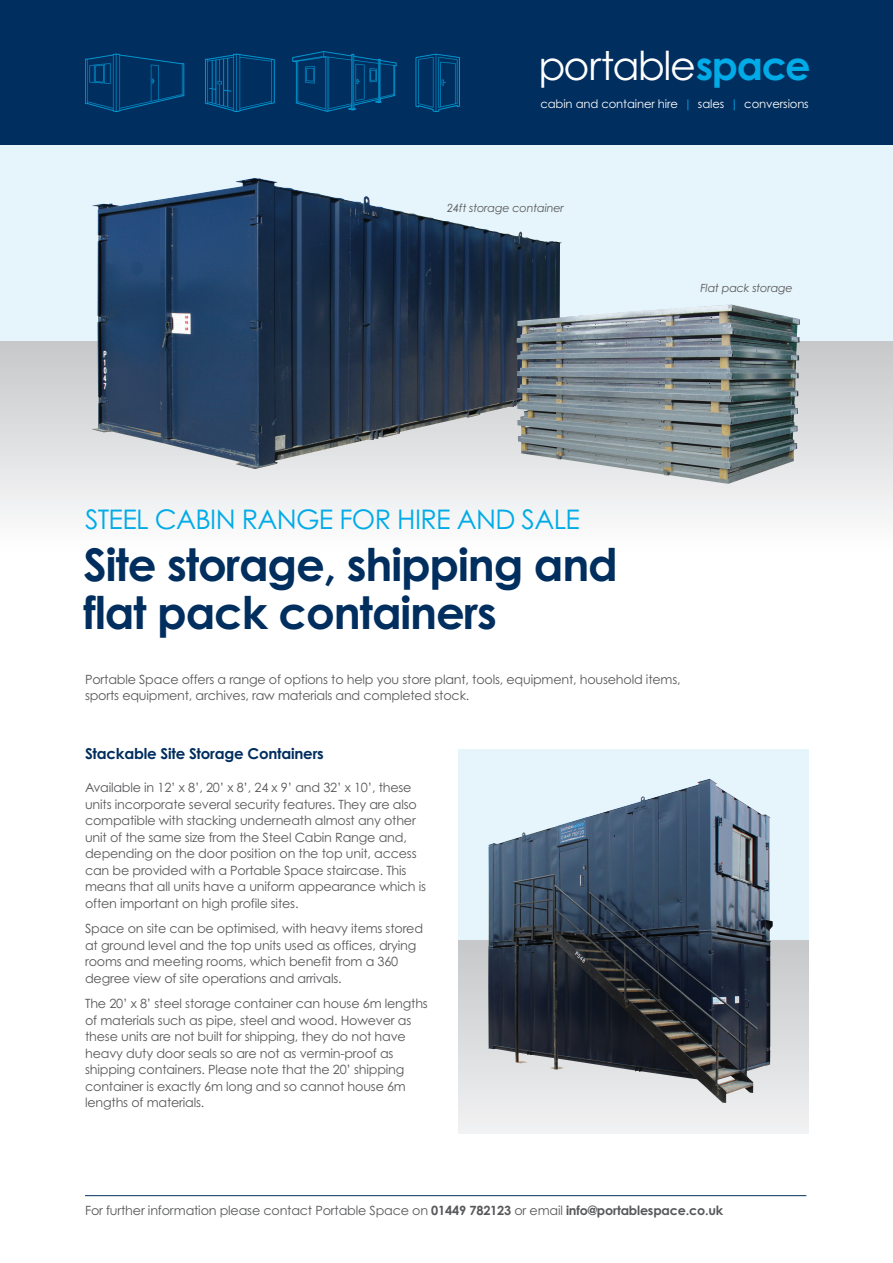
<style>
.page{position:relative;width:893px;height:1263px;background:#fff}
.page>*{position:absolute;margin:0;border:0;box-sizing:border-box;transform-origin:0 0}
.t1{font:700 45px/48px "Century Gothic";letter-spacing:-.025em;color:#002e5e}
.t2{font:39.75px "Century Gothic";letter-spacing:-.035em;color:#fff}
.t3{font:27px "Century Gothic";letter-spacing:-.025em;color:#00abe7}
.t4{font:700 15px "Century Gothic";letter-spacing:-.015em;color:#002e5e}
.t5{font:12.75px/16.5px "Century Gothic";letter-spacing:-.015em;color:#57585a}
.t6{font:11.55px "Century Gothic";letter-spacing:-.01em;color:#fff}
.t7{font:italic 11.25px "Century Gothic";letter-spacing:-.015em;color:#57585a}
.s1{font-weight:700;color:#00abe7}
.s2{color:#00abe7}
.s3{font-weight:700}
</style>
<div class="page">
<div style="left:0;top:124px;width:893px;height:245px;background:#e6f4fb"></div>
<div style="left:0;top:341px;width:893px;height:209px;background:linear-gradient(to bottom,#c5c7c9,#fdfdfe)"></div>
<div style="left:0;top:0;width:893px;height:145px;background:#002e5e"></div>
<img style="left:86px;top:52px;width:374px;height:60px">
<hr style="left:85px;top:1195px;width:721px;height:1px;background:#002e5e">
<img style="left:92px;top:178px;width:470px;height:291px">
<div style="left:459px;top:749px;width:350px;height:385px;background:#e6f4fb"></div>
<div style="left:459px;top:941px;width:350px;height:193px;background:linear-gradient(to bottom,#c6c7ca,#f1f2f3)"></div>
<img style="left:488px;top:779px;width:285px;height:324px">
<img style="left:517px;top:304px;width:283px;height:180px">
<h2 class="t2" style="left:538px;top:43px;width:274px">portable<span class="s1">space</span></h2>
<p class="t6" style="left:540px;top:98px;width:270px">cabin and container hire <span class="s2">|</span> sales <span class="s2">|</span> conversions</p>
<p class="t7" style="left:447px;top:201px;width:118px">24ft storage container</p>
<p class="t7" style="left:700px;top:282px;width:94px">Flat pack storage</p>
<h3 class="t3" style="left:85px;top:504px;width:496px">STEEL CABIN RANGE FOR HIRE AND SALE</h3>
<h1 class="t1" style="left:84px;top:542px;width:536px">Site storage, shipping and flat pack containers</h1>
<p class="t5" style="left:85px;top:671px;width:597px">Portable Space offers a range of options to help you store plant, tools, equipment, household items, sports equipment, archives, raw materials and completed stock.</p>
<p class="t4" style="left:85px;top:745px;width:240px">Stackable Site Storage Containers</p>
<p class="t5" style="left:85px;top:780px;width:342px">Available in 12’ x 8’, 20’ x 8’, 24 x 9’ and 32’ x 10’, these units incorporate several security features. They are also compatible with stacking underneath almost any other unit of the same size from the Steel Cabin Range and, depending on the door position on the top unit, access can be provided with a Portable Space staircase. This means that all units have a uniform appearance which is often important on high profile sites.</p>
<p class="t5" style="left:85px;top:921px;width:340px">Space on site can be optimised, with heavy items stored at ground level and the top units used as offices, drying rooms and meeting rooms, which benefit from a 360 degree view of site operations and arrivals.</p>
<p class="t5" style="left:85px;top:996px;width:344px">The 20’ x 8’ steel storage container can house 6m lengths of materials such as pipe, steel and wood. However as these units are not built for shipping, they do not have heavy duty door seals so are not as vermin-proof as shipping containers. Please note that the 20’ shipping container is exactly 6m long and so cannot house 6m lengths of materials.</p>
<p class="t5" style="left:85px;top:1202px;width:640px">For further information please contact Portable Space on <span class="s3">01449 782123</span> or email <span class="s3">info@portablespace.co.uk</span></p>
</div>
